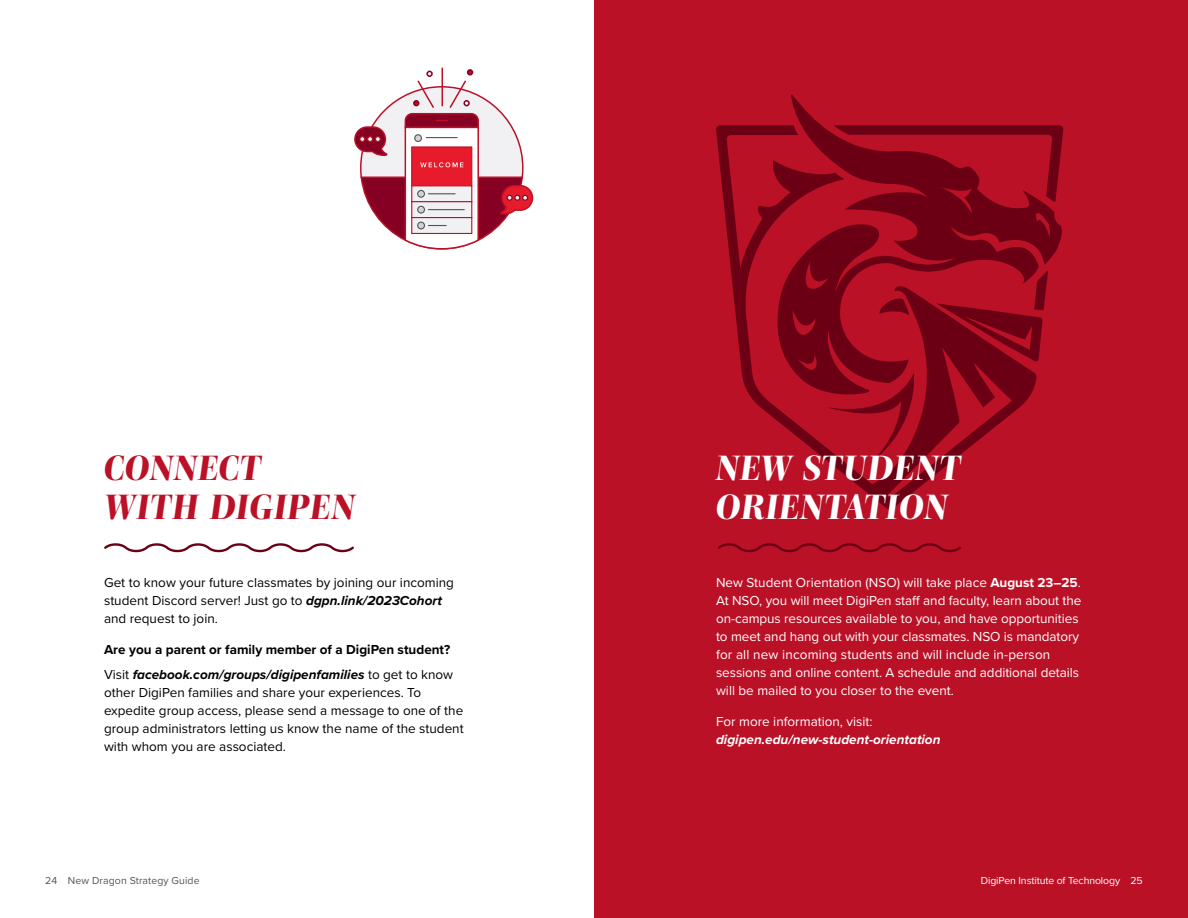
<style>
.page{position:relative;width:1188px;height:918px;background:#fff}
.page>*{position:absolute;margin:0;border:0;box-sizing:border-box;transform-origin:0 0}
.h1-red{font:italic 800 36px/39px "Mencken Std Head";letter-spacing:.01em;color:#fff}
.h1-red-2{font:italic 800 36px/39px "Mencken Std Head";letter-spacing:.01em;color:#ba1127}
.body{font:13.5px/18px "Proxima Nova";letter-spacing:-.005em;color:#fff}
.body-2{font:13.5px/18px "Proxima Nova";color:#000}
.body-3{font:italic 700 13.5px/18px "Proxima Nova";color:#fff}
.h2_-_bold{font:700 13.5px "Proxima Nova";color:#000}
.t1{font:10.5px "Proxima Nova";letter-spacing:-.01em;color:#fff}
.t2{font:10.5px "Proxima Nova";letter-spacing:.01em;color:#535557}
.s1{font-weight:700;font-style:italic}
.s2{font-weight:700}
.s3{font-weight:400;font-style:normal}
</style>
<div class="page">
<div style="left:594px;top:0;width:594px;height:918px;background:#ba1127"></div>
<svg style="left:791px;top:94px;width:273px;height:176px"></svg>
<svg style="left:716px;top:125px;width:321px;height:385px"></svg>
<svg style="left:878px;top:298px;width:32px;height:17px"></svg>
<svg style="left:936px;top:271px;width:112px;height:91px"></svg>
<svg style="left:104px;top:543px;width:250px;height:10px"></svg>
<svg style="left:718px;top:543px;width:243px;height:10px"></svg>
<hr style="left:442px;top:67px;width:1px;height:39px;background:#ba1127">
<div style="left:467px;top:69px;width:6px;height:7px;border:2px solid #850022;border-radius:50%"></div>
<svg style="left:354px;top:70px;width:180px;height:180px"></svg>
<h1 class="h1-red-2" style="left:104px;top:448px;width:253px">CONNECT<br>WITH DIGIPEN</h1>
<p class="body-2" style="left:104px;top:573px;width:351px">Get to know your future classmates by joining our incoming student Discord server! Just go to <span class="s1">dgpn.link/2023Cohort </span>and request to join.</p>
<p class="h2_-_bold" style="left:104px;top:640px;width:348px">Are you a parent or family member of a DigiPen student?</p>
<p class="body-2" style="left:104px;top:665px;width:361px">Visit <span class="s1">facebook.com/groups/digipenfamilies</span> to get to know other DigiPen families and share your experiences. To expedite group access, please send a message to one of the group administrators letting us know the name of the student with whom you are associated.</p>
<p class="t2" style="left:45px;top:873px;width:156px">24 New Dragon Strategy Guide</p>
<h1 class="h1-red" style="left:716px;top:448px;width:247px">NEW STUDENT<br>ORIENTATION</h1>
<p class="body" style="left:716px;top:573px;width:367px">New Student Orientation (NSO) will take place <span class="s2">August 23–25</span>.<br>At NSO, you will meet DigiPen staff and faculty, learn about the on-campus resources available to you, and have opportunities to meet and hang out with your classmates. NSO is mandatory for all new incoming students and will include in-person sessions and online content. A schedule and additional details will be mailed to you closer to the event.</p>
<p class="body-3" style="left:716px;top:713px;width:226px"><span class="s3">For more information, visit: </span>digipen.edu/new-student-orientation</p>
<p class="t1" style="left:981px;top:873px;width:163px">DigiPen Institute of Technology 25</p>
</div>
